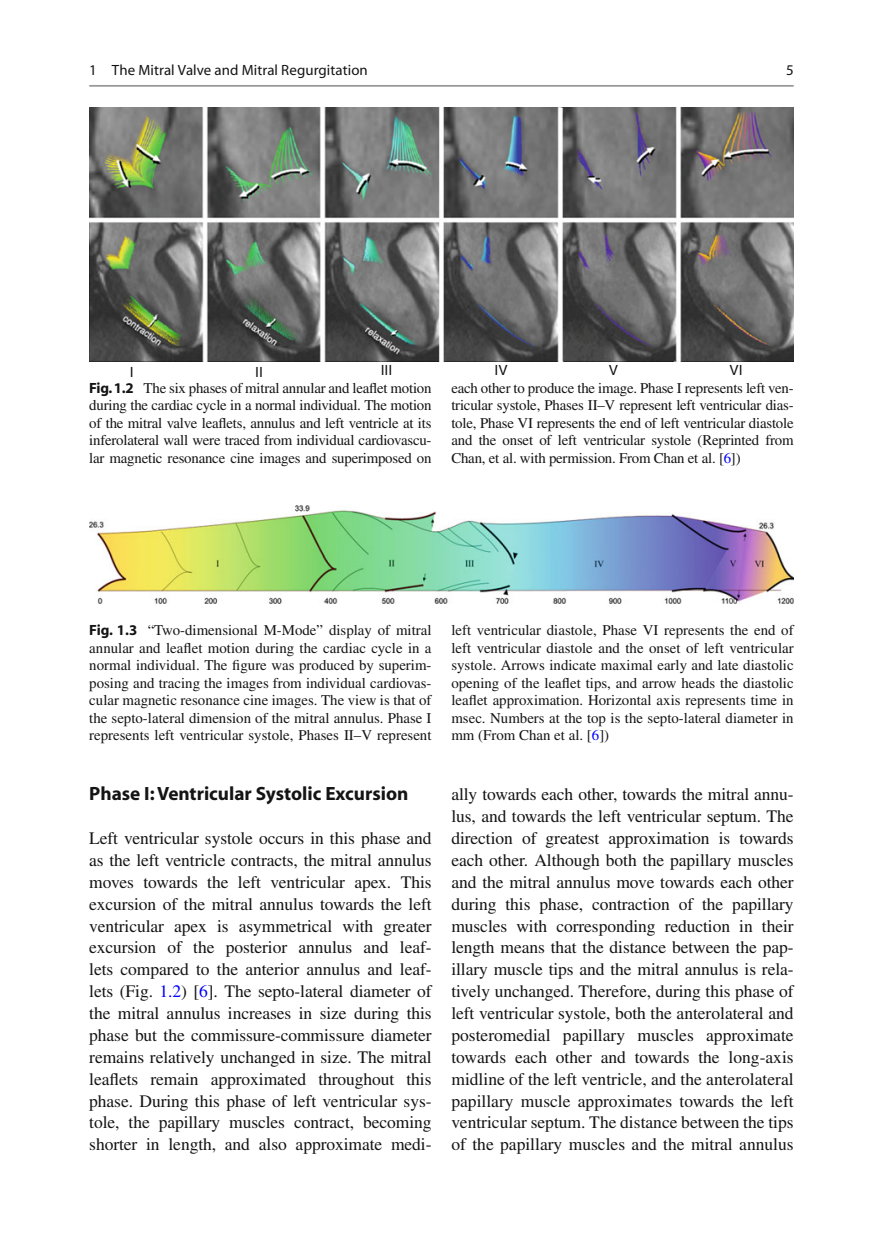
<style>
.page{position:relative;width:883px;height:1260px;background:#fff}
.page>*{position:absolute;margin:0;border:0;box-sizing:border-box;transform-origin:0 0}
.t1{font:700 19.25px "Wlxdrq Vpxwsv Myriad";color:#131413}
.t2{font:17.5px/21.9px "Hmctnl Yclbdg Times";letter-spacing:-.005em;color:#131413;text-align:justify}
.t3{font:14.88px/17.5px "Hmctnl Yclbdg Times";letter-spacing:-.015em;color:#131413;text-align:justify}
.t4{font:14.88px "Drqrvv Pssxhy Myriad";letter-spacing:.005em;color:#131413}
.t5{font:14px "Lclmcq Xpftwv Helvetica";color:#131413}
.s1{font-family:"Wlxdrq Vpxwsv Myriad";font-weight:700}
.s2{color:#0000fa}
</style>
<div class="page">
<img style="left:89px;top:107px;width:705px;height:254px">
<img style="left:89px;top:505px;width:705px;height:99px">
<hr style="left:89px;top:85px;width:705px;height:2px;background:#989898">
<p class="t4" style="left:89px;top:64px;width:280px">1 The Mitral Valve and Mitral Regurgitation</p>
<p class="t4" style="left:786px;top:64px;width:9px">5</p>
<p class="t5" style="left:130px;top:367px;width:5px">I</p>
<p class="t5" style="left:255px;top:367px;width:9px">II</p>
<p class="t5" style="left:381px;top:365px;width:13px">III</p>
<p class="t5" style="left:495px;top:365px;width:15px">IV</p>
<p class="t5" style="left:609px;top:365px;width:11px">V</p>
<p class="t5" style="left:729px;top:365px;width:15px">VI</p>
<p class="t3" style="left:89px;top:380px;width:344px"><span class="s1">Fig. 1.2</span> The six phases of mitral annular and leaflet motion during the cardiac cycle in a normal individual. The motion of the mitral valve leaflets, annulus and left ventricle at its inferolateral wall were traced from individual cardiovascu&shy;lar magnetic resonance cine images and superimposed on</p>
<p class="t3" style="left:451px;top:380px;width:344px">each other to produce the image. Phase I represents left ven&shy;tricular systole, Phases II–V represent left ventricular dias&shy;tole, Phase VI represents the end of left ventricular diastole and the onset of left ventricular systole (Reprinted from Chan, et al. with permission. From Chan et al. [ <span class="s2">6</span> ])</p>
<p class="t3" style="left:89px;top:623px;width:344px"><span class="s1">Fig. 1.3</span> “Two-dimensional M-Mode” display of mitral annular and leaflet motion during the cardiac cycle in a normal individual. The figure was produced by superim&shy;posing and tracing the images from individual cardiovas&shy;cular magnetic resonance cine images. The view is that of the septo-lateral dimension of the mitral annulus. Phase I represents left ventricular systole, Phases II–V represent</p>
<p class="t3" style="left:451px;top:623px;width:344px">left ventricular diastole, Phase VI represents the end of left ventricular diastole and the onset of left ventricular systole. Arrows indicate maximal early and late diastolic opening of the leaflet tips, and arrow heads the diastolic leaflet approximation. Horizontal axis represents time in msec. Numbers at the top is the septo-lateral diameter in mm (From Chan et al. [ <span class="s2">6</span> ])</p>
<p class="t1" style="left:89px;top:787px;width:321px">Phase I: Ventricular Systolic Excursion</p>
<p class="t2" style="left:89px;top:829px;width:344px">Left ventricular systole occurs in this phase and as the left ventricle contracts, the mitral annulus moves towards the left ventricular apex. This excursion of the mitral annulus towards the left ventricular apex is asymmetrical with greater excursion of the posterior annulus and leaf&shy;lets compared to the anterior annulus and leaf&shy;lets (Fig. <span class="s2">1.2</span> ) [ <span class="s2">6</span> ]. The septo-lateral diameter of the mitral annulus increases in size during this phase but the commissure-commissure diameter remains relatively unchanged in size. The mitral leaflets remain approximated throughout this phase. During this phase of left ventricular sys&shy;tole, the papillary muscles contract, becoming shorter in length, and also approximate medi-</p>
<p class="t2" style="left:451px;top:785px;width:344px">ally towards each other, towards the mitral annu&shy;lus, and towards the left ventricular septum. The direction of greatest approximation is towards each other. Although both the papillary muscles and the mitral annulus move towards each other during this phase, contraction of the papillary muscles with corresponding reduction in their length means that the distance between the pap&shy;illary muscle tips and the mitral annulus is rela&shy;tively unchanged. Therefore, during this phase of left ventricular systole, both the anterolateral and posteromedial papillary muscles approximate towards each other and towards the long-axis midline of the left ventricle, and the anterolateral papillary muscle approximates towards the left ventricular septum. The distance between the tips of the papillary muscles and the mitral annulus</p>
</div>
